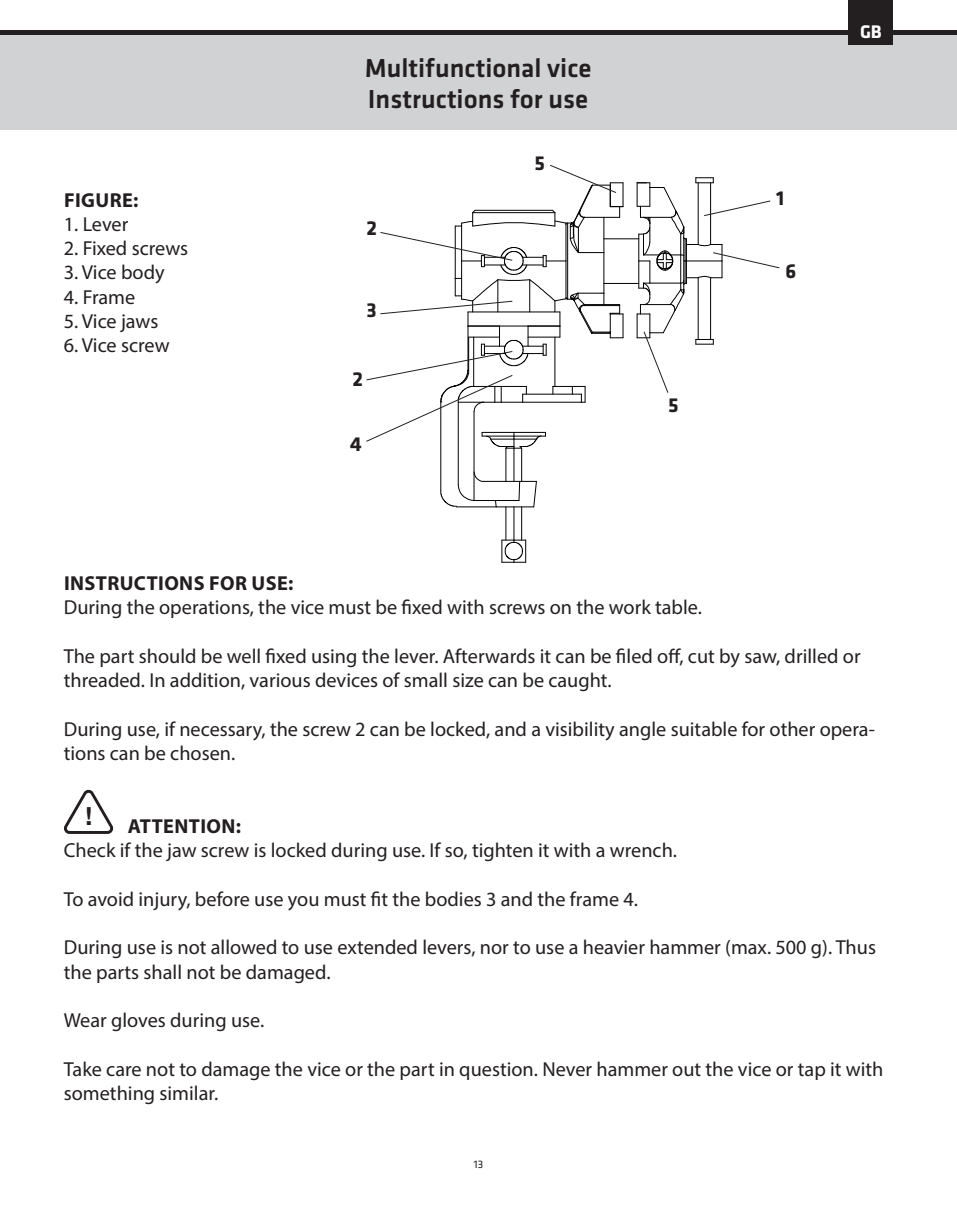
<style>
.page{position:relative;width:957px;height:1212px;background:#fff}
.page>*{position:absolute;margin:0;border:0;box-sizing:border-box;transform-origin:0 0}
.t1{font:500 27px/31.5px "Klavika Basic";color:#231f20}
.t2{font:700 24.75px "Helvetica Neue";color:#231f20}
.t3{font:700 20.93px "Klavika Basic";color:#231f20}
.t4{font:20.25px/24.3px "Myriad Pro";color:#231f20}
.t5{font:700 20.25px "Myriad Pro";letter-spacing:.02em;color:#231f20}
.t6{font:700 18.9px "Klavika Basic";color:#fff}
.t7{font:11.25px "Klavika Basic";color:#231f20}
</style>
<div class="page">
<div style="left:0;top:30px;width:957px;height:26px;background:#231f20"></div>
<div style="left:0;top:35px;width:957px;height:95px;background:#d1d2d4"></div>
<div style="left:848px;top:0;width:45px;height:45px;background:#231f20"></div>
<hr style="left:521px;top:507px;width:1px;height:33px;background:#000">
<hr style="left:521px;top:448px;width:1px;height:33px;background:#000">
<hr style="left:505px;top:448px;width:1px;height:33px;background:#000">
<hr style="left:505px;top:507px;width:1px;height:33px;background:#000">
<hr style="left:604px;top:238px;width:35px;height:1px;background:#000">
<hr style="left:604px;top:283px;width:35px;height:1px;background:#000">
<hr style="left:513px;top:507px;width:1px;height:33px;background:#000">
<hr style="left:513px;top:448px;width:1px;height:33px;background:#000">
<svg style="left:501px;top:540px;width:25px;height:23px"></svg>
<hr style="left:458px;top:402px;width:1px;height:83px;background:#000">
<hr style="left:473px;top:412px;width:1px;height:88px;background:#000">
<hr style="left:484px;top:481px;width:36px;height:1px;background:#000">
<hr style="left:474px;top:500px;width:45px;height:1px;background:#000">
<hr style="left:496px;top:506px;width:38px;height:1px;background:#000">
<svg style="left:518px;top:481px;width:19px;height:26px"></svg>
<svg style="left:440px;top:471px;width:44px;height:36px"></svg>
<hr style="left:440px;top:402px;width:1px;height:89px;background:#000">
<hr style="left:456px;top:506px;width:40px;height:1px;background:#000">
<svg style="left:64px;top:789px;width:50px;height:45px"></svg>
<svg style="left:637px;top:177px;width:143px;height:216px"></svg>
<svg style="left:366px;top:164px;width:257px;height:285px"></svg>
<p class="t5" style="left:64px;top:186px;width:76px">FIGURE:</p>
<p class="t4" style="left:64px;top:212px;width:66px">1. Lever</p>
<p class="t4" style="left:64px;top:236px;width:126px">2. Fixed screws</p>
<p class="t4" style="left:64px;top:260px;width:102px">3. Vice body</p>
<p class="t4" style="left:64px;top:284px;width:73px">4. Frame</p>
<p class="t4" style="left:64px;top:309px;width:96px">5. Vice jaws</p>
<p class="t4" style="left:64px;top:333px;width:107px">6. Vice screw</p>
<h1 class="t1" style="left:365px;top:51px;width:228px">Multifunctional vice<br>Instructions for use</h1>
<p class="t3" style="left:366px;top:213px;width:12px">2</p>
<p class="t3" style="left:366px;top:295px;width:12px">3</p>
<p class="t3" style="left:352px;top:364px;width:12px">2</p>
<p class="t3" style="left:350px;top:428px;width:13px">4</p>
<p class="t3" style="left:534px;top:148px;width:12px">5</p>
<p class="t3" style="left:668px;top:390px;width:12px">5</p>
<p class="t3" style="left:776px;top:183px;width:10px">1</p>
<p class="t3" style="left:785px;top:256px;width:12px">6</p>
<p class="t6" style="left:860px;top:18px;width:23px">GB</p>
<p class="t5" style="left:64px;top:570px;width:231px">INSTRUCTIONS FOR USE:</p>
<p class="t4" style="left:64px;top:595px;width:640px">During the operations, the vice must be fixed with screws on the work table.</p>
<p class="t4" style="left:64px;top:643px;width:798px">The part should be well fixed using the lever. Afterwards it can be filed off, cut by saw, drilled or threaded. In addition, various devices of small size can be caught.</p>
<p class="t4" style="left:64px;top:716px;width:812px">During use, if necessary, the screw 2 can be locked, and a visibility angle suitable for other opera&shy;tions can be chosen.</p>
<p class="t2" style="left:85px;top:796px;width:8px">!</p>
<p class="t5" style="left:128px;top:813px;width:115px">ATTENTION:</p>
<p class="t4" style="left:64px;top:838px;width:615px">Check if the jaw screw is locked during use. If so, tighten it with a wrench.</p>
<p class="t4" style="left:64px;top:886px;width:576px">To avoid injury, before use you must fit the bodies 3 and the frame 4.</p>
<p class="t4" style="left:64px;top:935px;width:814px">During use is not allowed to use extended levers, nor to use a heavier hammer (max. 500 g). Thus the parts shall not be damaged.</p>
<p class="t4" style="left:64px;top:1008px;width:202px">Wear gloves during use.</p>
<p class="t4" style="left:64px;top:1057px;width:821px">Take care not to damage the vice or the part in question. Never hammer out the vice or tap it with something similar.</p>
<p class="t7" style="left:474px;top:1157px;width:11px">13</p>
</div>
